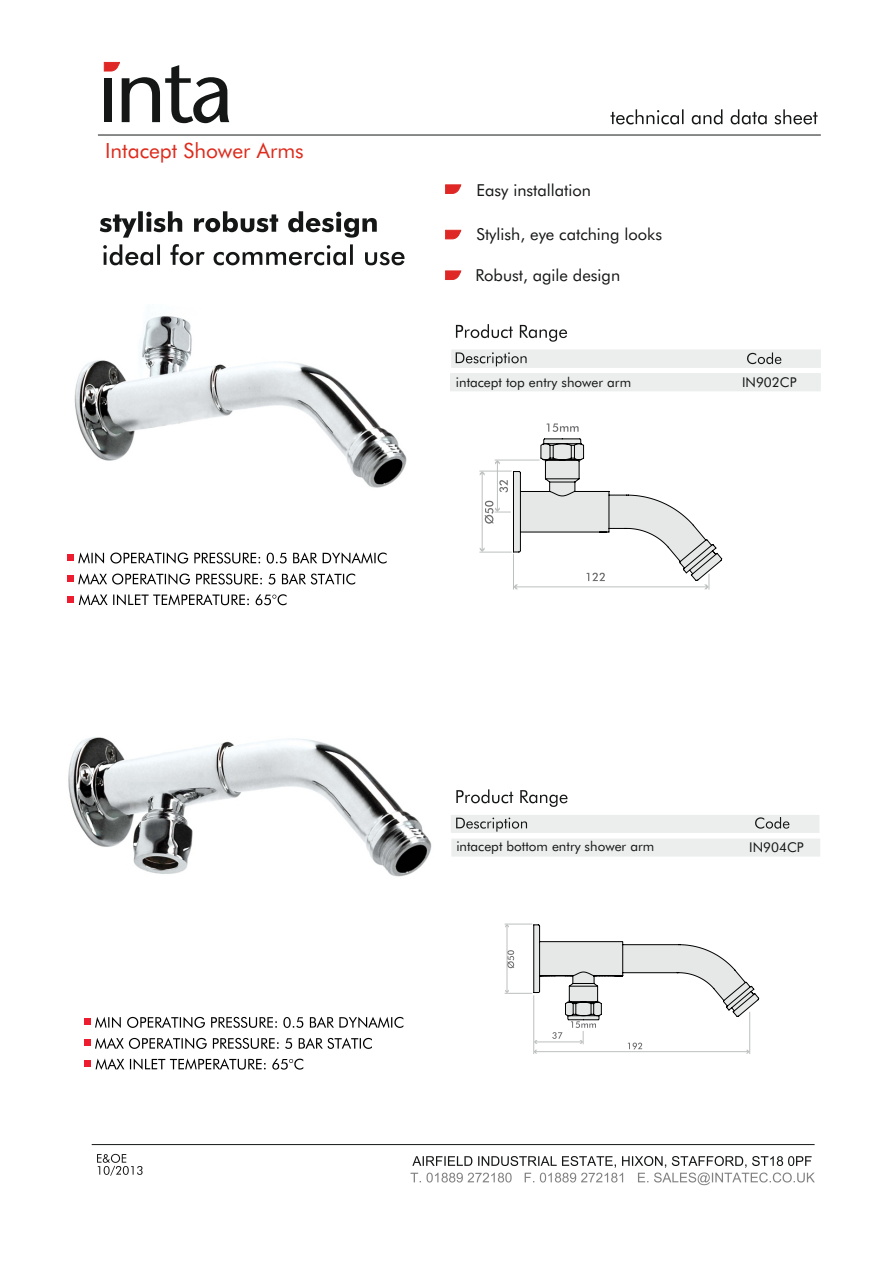
<style>
.page{position:relative;width:893px;height:1263px;background:#fff}
.page>*{position:absolute;margin:0;border:0;box-sizing:border-box;transform-origin:0 0}
.t1{font:21px "Futura BT";color:#dd2b1c}
.t2{font:16.5px "Futura BT";color:#151616}
.t3{font:13.5px "Futura BT";color:#151616}
</style>
<div class="page">
<div style="left:451px;top:815px;width:368px;height:18px;background:#eceded"></div>
<div style="left:451px;top:838px;width:369px;height:18px;background:#eceded"></div>
<hr style="left:98px;top:135px;width:723px;height:1px;background:#151616">
<svg style="left:610px;top:109px;width:208px;height:15px"></svg>
<hr style="left:92px;top:1144px;width:723px;height:1px;background:#151616">
<svg style="left:103px;top:244px;width:301px;height:21px"></svg>
<svg style="left:100px;top:211px;width:277px;height:27px"></svg>
<svg style="left:104px;top:62px;width:125px;height:61px"></svg>
<svg style="left:456px;top:817px;width:71px;height:15px"></svg>
<svg style="left:755px;top:817px;width:34px;height:12px"></svg>
<svg style="left:456px;top:789px;width:111px;height:18px"></svg>
<div style="left:84px;top:1018px;width:6px;height:7px;background:#ed1c2e"></div>
<svg style="left:95px;top:1017px;width:308px;height:11px"></svg>
<div style="left:84px;top:1039px;width:6px;height:7px;background:#ed1c2e"></div>
<svg style="left:95px;top:1038px;width:277px;height:11px"></svg>
<div style="left:84px;top:1060px;width:6px;height:7px;background:#ed1c2e"></div>
<svg style="left:96px;top:1058px;width:207px;height:12px"></svg>
<svg style="left:97px;top:1154px;width:46px;height:22px"></svg>
<svg style="left:410px;top:1156px;width:405px;height:29px"></svg>
<svg style="left:456px;top:324px;width:111px;height:18px"></svg>
<div style="left:451px;top:350px;width:370px;height:18px;background:#eceded"></div>
<div style="left:450px;top:373px;width:371px;height:18px;background:#eceded"></div>
<svg style="left:456px;top:352px;width:71px;height:14px"></svg>
<svg style="left:747px;top:352px;width:35px;height:12px"></svg>
<div style="left:67px;top:554px;width:7px;height:7px;background:#ed1c2e"></div>
<svg style="left:78px;top:552px;width:309px;height:12px"></svg>
<div style="left:67px;top:575px;width:7px;height:7px;background:#ed1c2e"></div>
<svg style="left:78px;top:573px;width:277px;height:12px"></svg>
<div style="left:67px;top:596px;width:7px;height:7px;background:#ed1c2e"></div>
<svg style="left:79px;top:594px;width:208px;height:11px"></svg>
<svg style="left:445px;top:184px;width:16px;height:10px"></svg>
<svg style="left:445px;top:230px;width:16px;height:10px"></svg>
<svg style="left:445px;top:270px;width:16px;height:10px"></svg>
<img style="left:74px;top:316px;width:333px;height:172px">
<img style="left:68px;top:737px;width:364px;height:140px">
<hr style="left:479px;top:552px;width:33px;height:1px;background:#bdbfbf">
<hr style="left:479px;top:471px;width:33px;height:1px;background:#bdbfbf">
<svg style="left:546px;top:423px;width:33px;height:9px"></svg>
<svg style="left:480px;top:438px;width:243px;height:152px"></svg>
<hr style="left:749px;top:1012px;width:1px;height:42px;background:#bdbfbf">
<hr style="left:533px;top:995px;width:1px;height:59px;background:#bdbfbf">
<svg style="left:505px;top:924px;width:255px;height:129px"></svg>
<h1 class="t1" style="left:105px;top:142px;width:200px">Intacept Shower Arms</h1>
<p class="t2" style="left:476px;top:183px;width:116px">Easy installation</p>
<p class="t2" style="left:476px;top:227px;width:187px">Stylish, eye catching looks</p>
<p class="t2" style="left:475px;top:269px;width:146px">Robust, agile design</p>
<p class="t3" style="left:456px;top:377px;width:177px">intacept top entry shower arm</p>
<p class="t3" style="left:742px;top:377px;width:56px">IN902CP</p>
<p class="t3" style="left:456px;top:841px;width:199px">intacept bottom entry shower arm</p>
<p class="t3" style="left:749px;top:842px;width:56px">IN904CP</p>
</div>
